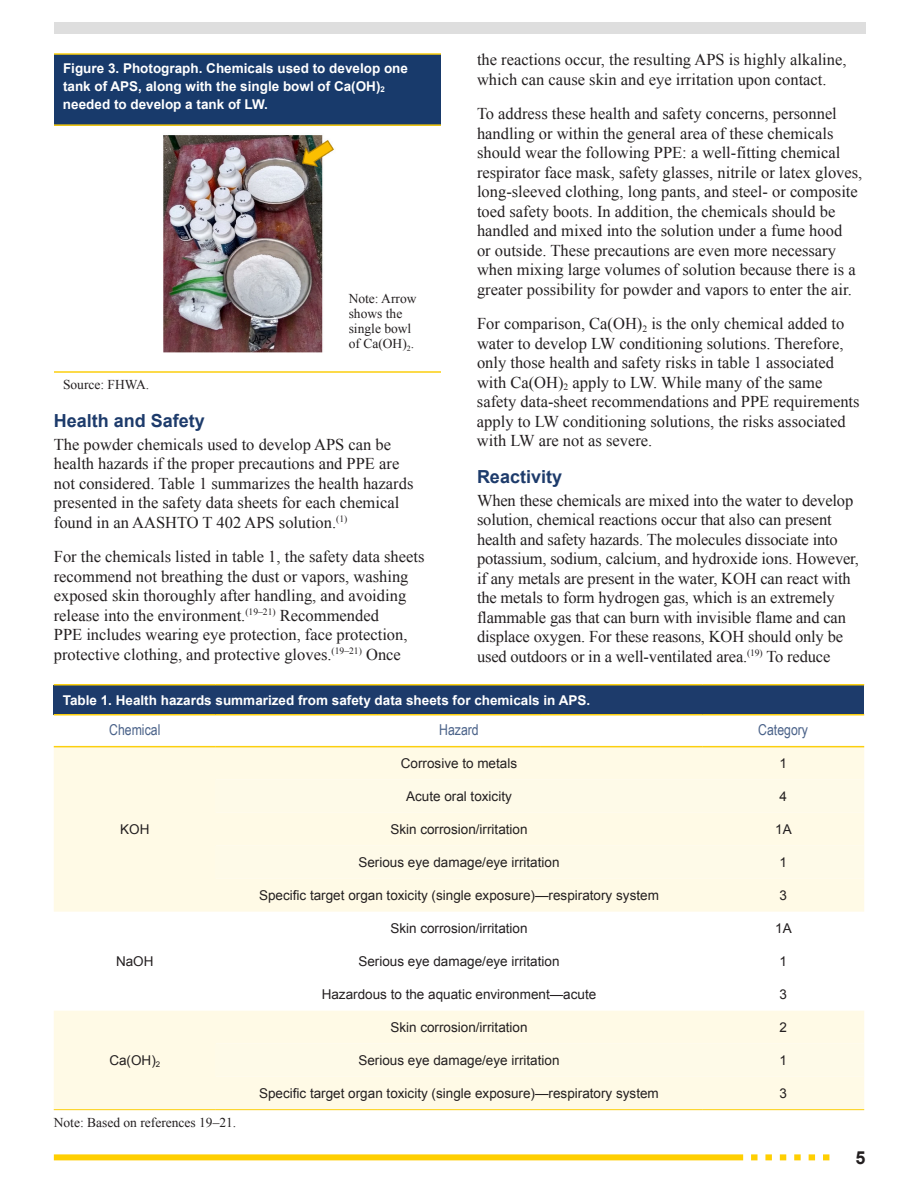
<style>
.page{position:relative;width:918px;height:1188px;background:#fff}
.page>*{position:absolute;margin:0;border:0;box-sizing:border-box;transform-origin:0 0}
.t1{font:700 18px "Arial";color:#1d3b6b}
.t2{font:700 18px "Arial";color:#231f20}
.t3{font:16.5px/19.5px "Times New Roman";color:#231f20}
.t4{font:15px "Arial Narrow";color:#4a6289}
.t5{font:13.5px "Arial";color:#231f20}
.t6{font:700 13.5px/18px "Arial";color:#fff}
.t7{font:13.5px/15px "Times New Roman";color:#231f20}
</style>
<div class="page">
<div style="left:54px;top:22px;width:812px;height:12px;background:#dedede"></div>
<svg style="left:751px;top:1154px;width:78px;height:6px"></svg>
<div style="left:54px;top:1154px;width:689px;height:6px;background:#ffcf01"></div>
<div style="left:54px;top:54px;width:387px;height:72px;background:#183a6b"></div>
<hr style="left:54px;top:124px;width:387px;height:2px;background:#fccf0e">
<hr style="left:54px;top:53px;width:387px;height:2px;background:#fccf0e">
<hr style="left:54px;top:371px;width:387px;height:2px;background:#fccf0e">
<img style="left:163px;top:135px;width:171px;height:218px">
<div style="left:54px;top:685px;width:810px;height:30px;background:#1d3b6b"></div>
<svg style="left:54px;top:747px;width:810px;height:362px;fill:#fffae6"></svg>
<svg style="left:216px;top:780px;width:648px;height:297px;fill:#fffae8"></svg>
<hr style="left:54px;top:746px;width:162px;height:1px;background:#fccf0e">
<hr style="left:216px;top:746px;width:162px;height:1px;background:#fccf0e">
<hr style="left:378px;top:746px;width:162px;height:1px;background:#fccf0e">
<hr style="left:540px;top:746px;width:162px;height:1px;background:#fccf0e">
<hr style="left:702px;top:746px;width:162px;height:1px;background:#fccf0e">
<hr style="left:54px;top:684px;width:162px;height:2px;background:#fccf0e">
<hr style="left:216px;top:684px;width:162px;height:2px;background:#fccf0e">
<hr style="left:378px;top:684px;width:162px;height:2px;background:#fccf0e">
<hr style="left:540px;top:684px;width:162px;height:2px;background:#fccf0e">
<hr style="left:702px;top:684px;width:162px;height:2px;background:#fccf0e">
<hr style="left:54px;top:714px;width:162px;height:2px;background:#fccf0e">
<hr style="left:216px;top:714px;width:162px;height:2px;background:#fccf0e">
<hr style="left:378px;top:714px;width:162px;height:2px;background:#fccf0e">
<hr style="left:540px;top:714px;width:162px;height:2px;background:#fccf0e">
<hr style="left:702px;top:714px;width:162px;height:2px;background:#fccf0e">
<hr style="left:54px;top:1109px;width:162px;height:1px;background:#fccf0e">
<hr style="left:216px;top:1109px;width:162px;height:1px;background:#fccf0e">
<hr style="left:378px;top:1109px;width:162px;height:1px;background:#fccf0e">
<hr style="left:540px;top:1109px;width:162px;height:1px;background:#fccf0e">
<hr style="left:702px;top:1109px;width:162px;height:1px;background:#fccf0e">
<p class="t3" style="left:477px;top:50px;width:371px">the reactions occur, the resulting APS is highly alkaline, which can cause skin and eye irritation upon contact.</p>
<p class="t3" style="left:477px;top:104px;width:387px">To address these health and safety concerns, personnel handling or within the general area of these chemicals should wear the following PPE: a well-fitting chemical respirator face mask, safety glasses, nitrile or latex gloves, long-sleeved clothing, long pants, and steel- or composite toed safety boots. In addition, the chemicals should be handled and mixed into the solution under a fume hood<br>or outside. These precautions are even more necessary when mixing large volumes of solution because there is a greater possibility for powder and vapors to enter the air.</p>
<p class="t3" style="left:477px;top:314px;width:384px">For comparison, Ca(OH)<sub>2</sub> is the only chemical added to water to develop LW conditioning solutions. Therefore, only those health and safety risks in table 1 associated with Ca(OH)<sub>2</sub> apply to LW. While many of the same safety data-sheet recommendations and PPE requirements apply to LW conditioning solutions, the risks associated with LW are not as severe.</p>
<h2 class="t1" style="left:477px;top:465px;width:87px">Reactivity</h2>
<p class="t3" style="left:477px;top:490px;width:384px">When these chemicals are mixed into the water to develop solution, chemical reactions occur that also can present health and safety hazards. The molecules dissociate into potassium, sodium, calcium, and hydroxide ions. However, if any metals are present in the water, KOH can react with the metals to form hydrogen gas, which is an extremely flammable gas that can burn with invisible flame and can displace oxygen. For these reasons, KOH should only be used outdoors or in a well-ventilated area.<sup>(19)</sup> To reduce</p>
<p class="t6" style="left:63px;top:691px;width:529px">Table 1. Health hazards summarized from safety data sheets for chemicals in APS.</p>
<p class="t4" style="left:109px;top:718px;width:53px">Chemical</p>
<p class="t4" style="left:439px;top:718px;width:41px">Hazard</p>
<p class="t4" style="left:758px;top:718px;width:51px">Category</p>
<p class="t6" style="left:63px;top:60px;width:347px">Figure 3. Photograph. Chemicals used to develop one tank of APS, along with the single bowl of Ca(OH)<sub>2 </sub>needed to develop a tank of LW.</p>
<p class="t7" style="left:349px;top:291px;width:69px">Note: Arrow shows the single bowl of Ca(OH)<sub>2</sub>.</p>
<p class="t7" style="left:63px;top:377px;width:88px">Source: FHWA.</p>
<h2 class="t1" style="left:54px;top:409px;width:153px">Health and Safety</h2>
<p class="t3" style="left:54px;top:434px;width:361px">The powder chemicals used to develop APS can be health hazards if the proper precautions and PPE are not considered. Table 1 summarizes the health hazards presented in the safety data sheets for each chemical found in an AASHTO T 402 APS solution.<sup>(1)</sup></p>
<p class="t3" style="left:54px;top:547px;width:372px">For the chemicals listed in table 1, the safety data sheets recommend not breathing the dust or vapors, washing exposed skin thoroughly after handling, and avoiding release into the environment.<sup>(19–21)</sup> Recommended<br>PPE includes wearing eye protection, face protection, protective clothing, and protective gloves.<sup>(19–21)</sup> Once</p>
<p class="t5" style="left:120px;top:821px;width:31px">KOH</p>
<p class="t5" style="left:116px;top:952px;width:39px">NaOH</p>
<p class="t5" style="left:109px;top:1051px;width:52px">Ca(OH)<sub>2</sub></p>
<p class="t7" style="left:54px;top:1114px;width:184px">Note: Based on references 19–21.</p>
<p class="t5" style="left:401px;top:755px;width:118px">Corrosive to metals</p>
<p class="t5" style="left:779px;top:755px;width:9px">1</p>
<p class="t5" style="left:406px;top:787px;width:107px">Acute oral toxicity</p>
<p class="t5" style="left:779px;top:787px;width:9px">4</p>
<p class="t5" style="left:390px;top:820px;width:139px">Skin corrosion/irritation</p>
<p class="t5" style="left:775px;top:820px;width:18px">1A</p>
<p class="t5" style="left:358px;top:853px;width:203px">Serious eye damage/eye irritation</p>
<p class="t5" style="left:779px;top:853px;width:9px">1</p>
<p class="t5" style="left:259px;top:886px;width:401px">Specific target organ toxicity (single exposure)—respiratory system</p>
<p class="t5" style="left:779px;top:886px;width:9px">3</p>
<p class="t5" style="left:390px;top:919px;width:139px">Skin corrosion/irritation</p>
<p class="t5" style="left:775px;top:919px;width:18px">1A</p>
<p class="t5" style="left:358px;top:952px;width:203px">Serious eye damage/eye irritation</p>
<p class="t5" style="left:779px;top:952px;width:9px">1</p>
<p class="t5" style="left:322px;top:985px;width:276px">Hazardous to the aquatic environment—acute</p>
<p class="t5" style="left:779px;top:985px;width:9px">3</p>
<p class="t5" style="left:390px;top:1019px;width:139px">Skin corrosion/irritation</p>
<p class="t5" style="left:779px;top:1019px;width:9px">2</p>
<p class="t5" style="left:358px;top:1051px;width:203px">Serious eye damage/eye irritation</p>
<p class="t5" style="left:779px;top:1051px;width:9px">1</p>
<p class="t5" style="left:259px;top:1084px;width:401px">Specific target organ toxicity (single exposure)—respiratory system</p>
<p class="t5" style="left:779px;top:1084px;width:9px">3</p>
<p class="t2" style="left:856px;top:1146px;width:12px">5</p>
</div>
